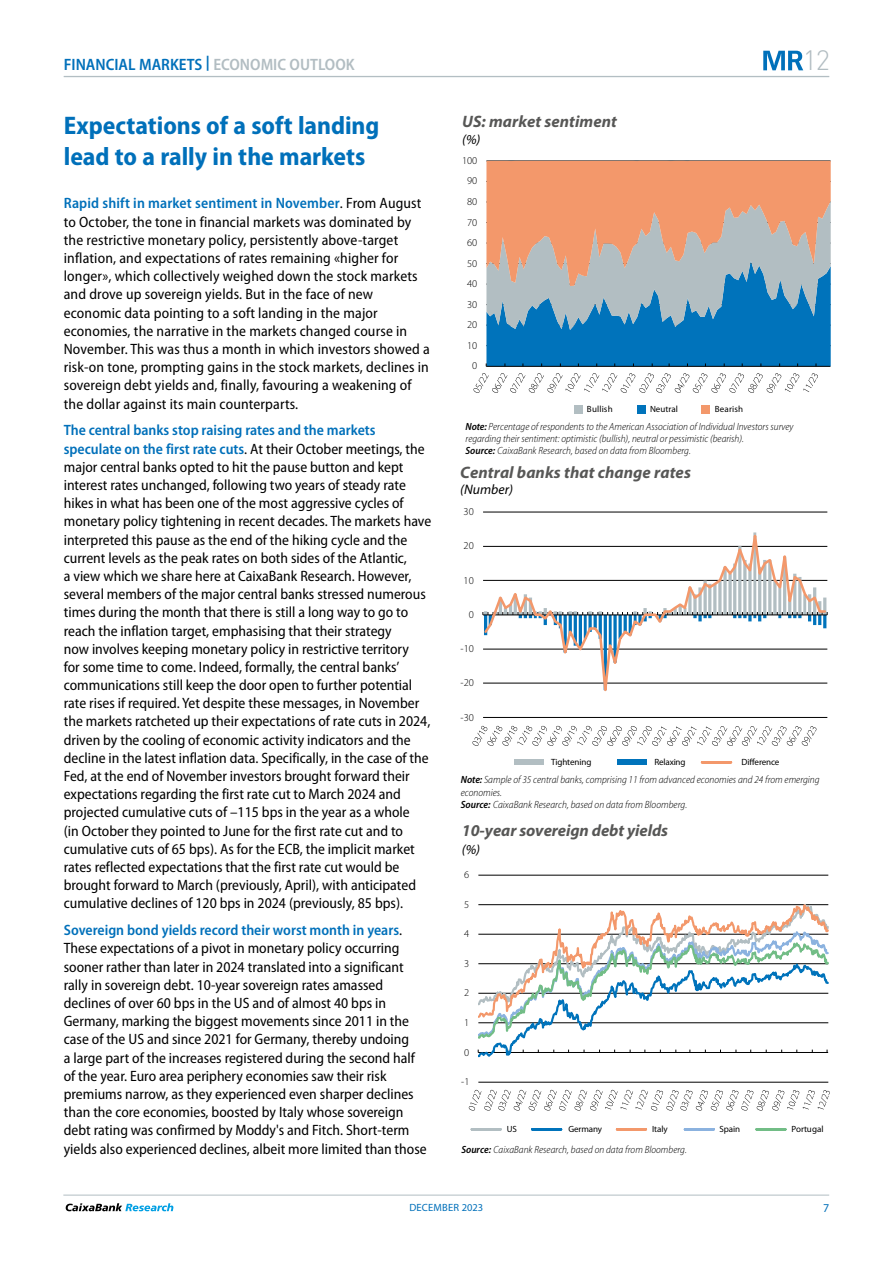
<style>
.page{position:relative;width:893px;height:1263px;background:#fff}
.page>*{position:absolute;margin:0;border:0;box-sizing:border-box;transform-origin:0 0}
.t1{font:300 27.6px "DIN Pro";color:#b2bdc2}
.t2{font:700 semi-condensed 25.5px/30.8px "Myriad Pro";color:#0070ba}
.t3{font:italic 700 16.65px "Myriad Pro";letter-spacing:.005em;color:#575756}
.t4{font:italic 700 16.5px "Myriad Pro";letter-spacing:-.005em;color:#575756}
.t5{font:600 semi-condensed 16.5px "Myriad Pro";color:#0070ba}
.t6{font:semi-condensed 15px/18.1px "Myriad Pro";color:#000}
.t7{font:italic 13.8px "Myriad Pro";color:#000}
.t8{font:italic 13.65px "Myriad Pro";color:#000}
.t9{font:12px "Myriad Pro";color:#0070ba}
.t10{font:italic 300 semi-condensed 10.5px/11.7px "Myriad Pro";color:#000}
.t11{font:300 10.5px "Myriad Pro";letter-spacing:-.005em;color:#000}
.t12{font:10.5px "Myriad Pro";letter-spacing:.02em;color:#0070ba}
.t13{font:9px "Myriad Pro";letter-spacing:-.01em;color:#000}
.t14{font:9px "Myriad Pro";letter-spacing:.02em;color:#000}
.s1{color:#b2bdc2}
.s2{font-weight:600;color:#0070ba}
.s3{font-weight:600}
</style>
<div class="page">
<hr style="left:63px;top:1195px;width:766px;height:1px;background:#b2bdc2">
<svg style="left:66px;top:1203px;width:107px;height:8px"></svg>
<svg style="left:763px;top:51px;width:40px;height:19px"></svg>
<hr style="left:64px;top:76px;width:765px;height:1px;background:#b2bdc2">
<hr style="left:478px;top:1082px;width:350px;height:1px;background:#000">
<hr style="left:478px;top:875px;width:350px;height:1px;background:#000">
<svg style="left:478px;top:904px;width:351px;height:154px"></svg>
<svg style="left:469px;top:1090px;width:361px;height:20px"></svg>
<hr style="left:472px;top:1128px;width:29px;height:2px;background:#b2bec2">
<hr style="left:532px;top:1128px;width:29px;height:2px;background:#0073bb">
<hr style="left:617px;top:1128px;width:29px;height:2px;background:#f3986b">
<hr style="left:685px;top:1128px;width:29px;height:2px;background:#8bb2df">
<hr style="left:756px;top:1128px;width:29px;height:2px;background:#72bd86">
<hr style="left:486px;top:366px;width:344px;height:1px;background:#000">
<svg style="left:486px;top:161px;width:345px;height:205px;background:#97989d"></svg>
<svg style="left:473px;top:373px;width:345px;height:20px"></svg>
<div style="left:574px;top:405px;width:8px;height:9px;background:#b2bec2"></div>
<div style="left:637px;top:405px;width:8px;height:9px;background:#0073bb"></div>
<div style="left:702px;top:405px;width:8px;height:9px;background:#f3986b"></div>
<hr style="left:483px;top:717px;width:344px;height:1px;background:#000">
<hr style="left:483px;top:512px;width:344px;height:1px;background:#000">
<svg style="left:483px;top:532px;width:344px;height:160px"></svg>
<svg style="left:472px;top:726px;width:344px;height:20px"></svg>
<div style="left:514px;top:760px;width:30px;height:5px;background:#b2bec2"></div>
<div style="left:618px;top:760px;width:29px;height:5px;background:#0073bb"></div>
<hr style="left:702px;top:761px;width:29px;height:2px;background:#f3986b">
<p class="t5" style="left:64px;top:55px;width:292px">FINANCIAL MARKETS <sup>|</sup> <span class="s1">ECONOMIC OUTLOOK</span></p>
<h1 class="t1" style="left:803px;top:39px;width:29px">12</h1>
<h2 class="t2" style="left:64px;top:110px;width:317px">Expectations of a soft landing lead to a rally in the markets</h2>
<p class="t6" style="left:64px;top:195px;width:367px"><span class="s2">Rapid shift in market sentiment in November</span>. From August to October, the tone in financial markets was dominated by the restrictive monetary policy, persistently above-target inflation, and expectations of rates remaining «higher for longer», which collectively weighed down the stock markets and drove up sovereign yields. But in the face of new economic data pointing to a soft landing in the major economies, the narrative in the markets changed course in November. This was thus a month in which investors showed a risk-on tone, prompting gains in the stock markets, declines in sovereign debt yields and, finally, favouring a weakening of the dollar against its main counterparts.</p>
<p class="t6" style="left:64px;top:422px;width:369px"><span class="s2">The central banks stop raising rates and the markets speculate on the first rate cuts</span>. At their October meetings, the major central banks opted to hit the pause button and kept interest rates unchanged, following two years of steady rate hikes in what has been one of the most aggressive cycles of monetary policy tightening in recent decades. The markets have interpreted this pause as the end of the hiking cycle and the current levels as the peak rates on both sides of the Atlantic,<br>a view which we share here at CaixaBank Research. However, several members of the major central banks stressed numerous times during the month that there is still a long way to go to reach the inflation target, emphasising that their strategy<br>now involves keeping monetary policy in restrictive territory<br>for some time to come. Indeed, formally, the central banks’ communications still keep the door open to further potential rate rises if required. Yet despite these messages, in November the markets ratcheted up their expectations of rate cuts in 2024, driven by the cooling of economic activity indicators and the decline in the latest inflation data. Specifically, in the case of the Fed, at the end of November investors brought forward their expectations regarding the first rate cut to March 2024 and projected cumulative cuts of –115 bps in the year as a whole<br>(in October they pointed to June for the first rate cut and to cumulative cuts of 65 bps). As for the ECB, the implicit market rates reflected expectations that the first rate cut would be brought forward to March (previously, April), with anticipated cumulative declines of 120 bps in 2024 (previously, 85 bps).</p>
<p class="t6" style="left:64px;top:921px;width:364px"><span class="s2">Sovereign bond yields record their worst month in years</span>.<br>These expectations of a pivot in monetary policy occurring sooner rather than later in 2024 translated into a significant rally in sovereign debt. 10-year sovereign rates amassed declines of over 60 bps in the US and of almost 40 bps in Germany, marking the biggest movements since 2011 in the case of the US and since 2021 for Germany, thereby undoing<br>a large part of the increases registered during the second half of the year. Euro area periphery economies saw their risk premiums narrow, as they experienced even sharper declines than the core economies, boosted by Italy whose sovereign debt rating was confirmed by Moddy's and Fitch. Short-term yields also experienced declines, albeit more limited than those</p>
<p class="t4" style="left:462px;top:111px;width:156px">US: market sentiment</p>
<p class="t8" style="left:462px;top:131px;width:20px">(%)</p>
<p class="t11" style="left:462px;top:155px;width:17px">100</p>
<p class="t11" style="left:467px;top:175px;width:12px">90</p>
<p class="t11" style="left:467px;top:196px;width:12px">80</p>
<p class="t11" style="left:467px;top:216px;width:12px">70</p>
<p class="t11" style="left:467px;top:237px;width:12px">60</p>
<p class="t11" style="left:467px;top:257px;width:12px">50</p>
<p class="t11" style="left:467px;top:278px;width:12px">40</p>
<p class="t11" style="left:467px;top:298px;width:12px">30</p>
<p class="t11" style="left:467px;top:319px;width:12px">20</p>
<p class="t11" style="left:467px;top:340px;width:12px">10</p>
<p class="t11" style="left:472px;top:360px;width:7px">0</p>
<p class="t14" style="left:587px;top:404px;width:27px">Bullish</p>
<p class="t13" style="left:650px;top:404px;width:29px">Neutral</p>
<p class="t14" style="left:715px;top:404px;width:30px">Bearish</p>
<p class="t10" style="left:466px;top:421px;width:329px"><span class="s3">Note:</span> Percentage of respondents to the American Association of Individual Investors survey regarding their sentiment: optimistic (bullish), neutral or pessimistic (bearish).<br><span class="s3">Source:</span> CaixaBank Research, based on data from Bloomberg.</p>
<p class="t3" style="left:460px;top:463px;width:232px">Central banks that change rates</p>
<p class="t7" style="left:460px;top:482px;width:54px">(Number)</p>
<p class="t11" style="left:464px;top:506px;width:12px">30</p>
<p class="t11" style="left:464px;top:540px;width:12px">20</p>
<p class="t11" style="left:464px;top:574px;width:12px">10</p>
<p class="t11" style="left:469px;top:609px;width:7px">0</p>
<p class="t11" style="left:461px;top:643px;width:15px">-10</p>
<p class="t11" style="left:461px;top:677px;width:15px">-20</p>
<p class="t11" style="left:461px;top:711px;width:15px">-30</p>
<p class="t13" style="left:551px;top:757px;width:42px">Tightening</p>
<p class="t13" style="left:654px;top:757px;width:33px">Relaxing</p>
<p class="t13" style="left:742px;top:757px;width:39px">Difference</p>
<p class="t10" style="left:461px;top:774px;width:360px;line-height:12.3px"><span class="s3">Note:</span> Sample of 35 central banks, comprising 11 from advanced economies and 24 from emerging economies.<br><span class="s3">Source:</span> CaixaBank Research, based on data from Bloomberg.</p>
<p class="t4" style="left:462px;top:820px;width:208px">10-year sovereign debt yields</p>
<p class="t8" style="left:462px;top:841px;width:20px">(%)</p>
<p class="t11" style="left:464px;top:869px;width:7px">6</p>
<p class="t11" style="left:464px;top:898px;width:7px">5</p>
<p class="t11" style="left:464px;top:928px;width:7px">4</p>
<p class="t11" style="left:464px;top:958px;width:7px">3</p>
<p class="t11" style="left:464px;top:987px;width:7px">2</p>
<p class="t11" style="left:464px;top:1017px;width:7px">1</p>
<p class="t11" style="left:464px;top:1046px;width:7px">0</p>
<p class="t11" style="left:461px;top:1076px;width:10px">-1</p>
<p class="t13" style="left:507px;top:1124px;width:12px">US</p>
<p class="t13" style="left:568px;top:1124px;width:35px">Germany</p>
<p class="t13" style="left:652px;top:1124px;width:17px">Italy</p>
<p class="t13" style="left:720px;top:1124px;width:22px">Spain</p>
<p class="t13" style="left:791px;top:1124px;width:34px">Portugal</p>
<p class="t10" style="left:461px;top:1144px;width:227px"><span class="s3">Source:</span> CaixaBank Research, based on data from Bloomberg.</p>
<p class="t12" style="left:409px;top:1202px;width:75px">DECEMBER 2023</p>
<p class="t9" style="left:823px;top:1202px;width:8px">7</p>
</div>
